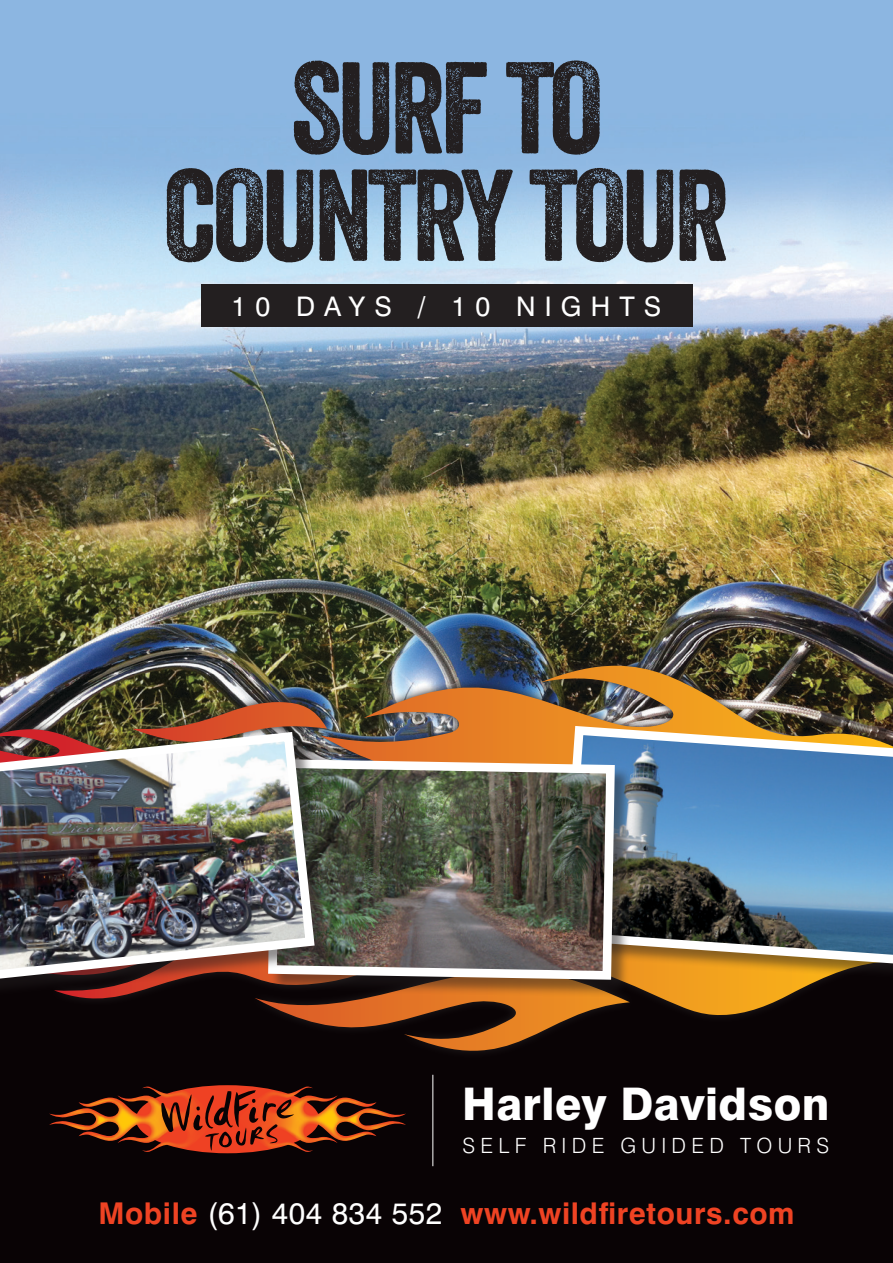
<style>
.page{position:relative;width:893px;height:1263px;background:#090305}
.page>*{position:absolute;margin:0;border:0;box-sizing:border-box;transform-origin:0 0}
.t1{font:126px "Veneer";letter-spacing:-.04em;color:#231f20}
.t2{font:800 45px "Swiss 721 BT";letter-spacing:.01em;color:#fff}
.t3{font:700 30px "Swiss 721 BT";letter-spacing:.02em;color:#ef4323}
.t4{font:27px "Swiss 721 BT";letter-spacing:.34em;color:#fff}
.t5{font:300 21px "Swiss 721 BT";letter-spacing:.25em;color:#fff}
.s1{font-weight:400;color:#fff}
</style>
<div class="page">
<img style="left:0;top:0;width:893px;height:657px">
<img style="left:0;top:658px;width:893px;height:97px">
<svg style="left:91px;top:981px;width:728px;height:102px"></svg>
<div style="left:561px;top:727px;width:332px;height:254px;background:#231f20;opacity:.5"></div>
<img style="left:556px;top:721px;width:337px;height:248px">
<div style="left:269px;top:760px;width:364px;height:238px;background:#231f20;opacity:.5"></div>
<img style="left:332px;top:755px;width:287px;height:229px">
<div style="left:0;top:733px;width:332px;height:266px;background:#231f20;opacity:.5"></div>
<img style="left:0;top:727px;width:319px;height:259px">
<img style="left:49px;top:1086px;width:357px;height:67px">
<svg style="left:161px;top:1090px;width:133px;height:61px"></svg>
<hr style="left:433px;top:1075px;width:1px;height:91px;background:#fff">
<div style="left:201px;top:284px;width:491px;height:42px;background:#231f20"></div>
<p class="t1" style="left:290px;top:31px;width:314px">SURF TO</p>
<p class="t1" style="left:164px;top:138px;width:567px">COUNTRY TOUR</p>
<p class="t4" style="left:232px;top:290px;width:431px">10 DAYS / 10 NIGHTS</p>
<p class="t2" style="left:462px;top:1076px;width:369px">Harley Davidson</p>
<p class="t5" style="left:463px;top:1132px;width:368px">SELF RIDE GUIDED TOURS</p>
<p class="t3" style="left:98px;top:1195px;width:698px">Mobile <span class="s1">(61) 404 834 552</span> www.wildfiretours.com</p>
</div>
